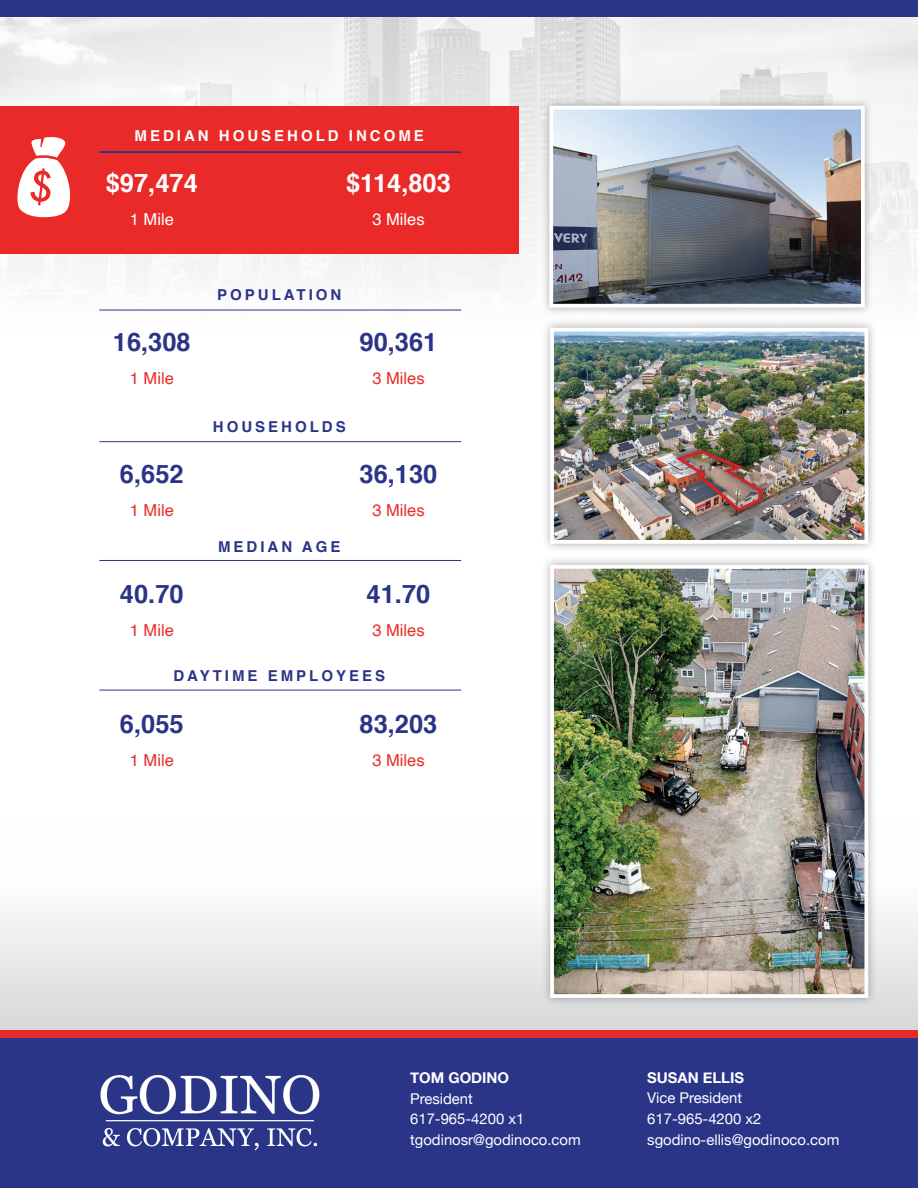
<style>
.page{position:relative;width:918px;height:1188px;background:#fff}
.page>*{position:absolute;margin:0;border:0;box-sizing:border-box;transform-origin:0 0}
.t1{font:700 25.5px "Helvetica";color:#2b3588}
.t2{font:700 25.5px "Helvetica";color:#fff}
.t3{font:16.5px "Helvetica";color:#e92e29}
.t4{font:16.5px "Helvetica";color:#fff}
.t5{font:700 15px "Helvetica";letter-spacing:.2em;color:#2b3588}
.t6{font:700 15px "Helvetica";letter-spacing:.2em;color:#fff}
.t7{font:14.85px/20.9px "Helvetica Neue";color:#fff}
.t8{font:700 14.85px "Helvetica Neue";color:#fff}
</style>
<div class="page">
<svg style="left:0;top:915px;width:918px;height:116px;fill:#e4e4e5"></svg>
<div style="left:0;top:1031px;width:918px;height:7px;background:#ea2a28"></div>
<div style="left:0;top:1038px;width:918px;height:150px;background:#2b3588"></div>
<img style="left:100px;top:1074px;width:220px;height:77px">
<img style="left:0;top:16px;width:918px;height:267px">
<div style="left:0;top:0;width:918px;height:16px;background:#2b3588"></div>
<div style="left:542px;top:98px;width:331px;height:217px;background:#231f20;opacity:.35"></div>
<img style="left:547px;top:104px;width:320px;height:206px">
<div style="left:0;top:106px;width:518px;height:148px;background:#ea2a28"></div>
<svg style="left:17px;top:137px;width:53px;height:80px"></svg>
<svg style="left:99px;top:151px;width:363px;height:540px"></svg>
<div style="left:541px;top:318px;width:336px;height:235px;background:#231f20;opacity:.37"></div>
<img style="left:555px;top:333px;width:308px;height:206px">
<div style="left:550px;top:328px;width:318px;height:216px;border:4px solid #fff"></div>
<div style="left:541px;top:556px;width:336px;height:451px;background:#231f20;opacity:.37"></div>
<img style="left:555px;top:570px;width:308px;height:423px">
<div style="left:550px;top:565px;width:318px;height:433px;border:4px solid #fff"></div>
<div style="left:668px;top:442px;width:105px;height:78px;background:#231f20;opacity:.8"></div>
<img style="left:673px;top:448px;width:97px;height:65px">
<p class="t6" style="left:135px;top:123px;width:291px">MEDIAN HOUSEHOLD INCOME</p>
<h1 class="t2" style="left:106px;top:162px;width:94px">$97,474</h1>
<p class="t4" style="left:130px;top:206px;width:46px">1 Mile</p>
<h1 class="t2" style="left:346px;top:162px;width:106px">$114,803</h1>
<p class="t4" style="left:372px;top:206px;width:54px">3 Miles</p>
<h1 class="t1" style="left:113px;top:321px;width:79px">16,308</h1>
<p class="t3" style="left:130px;top:365px;width:46px">1 Mile</p>
<h1 class="t1" style="left:120px;top:454px;width:65px">6,652</h1>
<p class="t3" style="left:130px;top:498px;width:46px">1 Mile</p>
<h1 class="t1" style="left:120px;top:573px;width:65px">40.70</h1>
<p class="t3" style="left:130px;top:617px;width:46px">1 Mile</p>
<p class="t5" style="left:217px;top:282px;width:126px">POPULATION</p>
<p class="t5" style="left:213px;top:415px;width:134px">HOUSEHOLDS</p>
<p class="t5" style="left:218px;top:534px;width:124px">MEDIAN AGE</p>
<h1 class="t1" style="left:360px;top:321px;width:79px">90,361</h1>
<p class="t3" style="left:372px;top:365px;width:54px">3 Miles</p>
<h1 class="t1" style="left:360px;top:454px;width:79px">36,130</h1>
<p class="t3" style="left:372px;top:498px;width:54px">3 Miles</p>
<h1 class="t1" style="left:367px;top:573px;width:65px">41.70</h1>
<p class="t3" style="left:372px;top:617px;width:54px">3 Miles</p>
<p class="t5" style="left:173px;top:664px;width:213px">DAYTIME EMPLOYEES</p>
<h1 class="t1" style="left:120px;top:703px;width:65px">6,055</h1>
<p class="t3" style="left:130px;top:747px;width:46px">1 Mile</p>
<h1 class="t1" style="left:360px;top:703px;width:79px">83,203</h1>
<p class="t3" style="left:372px;top:747px;width:54px">3 Miles</p>
<p class="t8" style="left:410px;top:1066px;width:101px">TOM GODINO</p>
<p class="t7" style="left:410px;top:1089px;width:172px">President<br>617-965-4200 x1 tgodinosr@godinoco.com</p>
<p class="t8" style="left:647px;top:1066px;width:98px">SUSAN ELLIS</p>
<p class="t7" style="left:647px;top:1089px;width:194px">Vice President<br>617-965-4200 x2 sgodino-ellis@godinoco.com</p>
</div>
